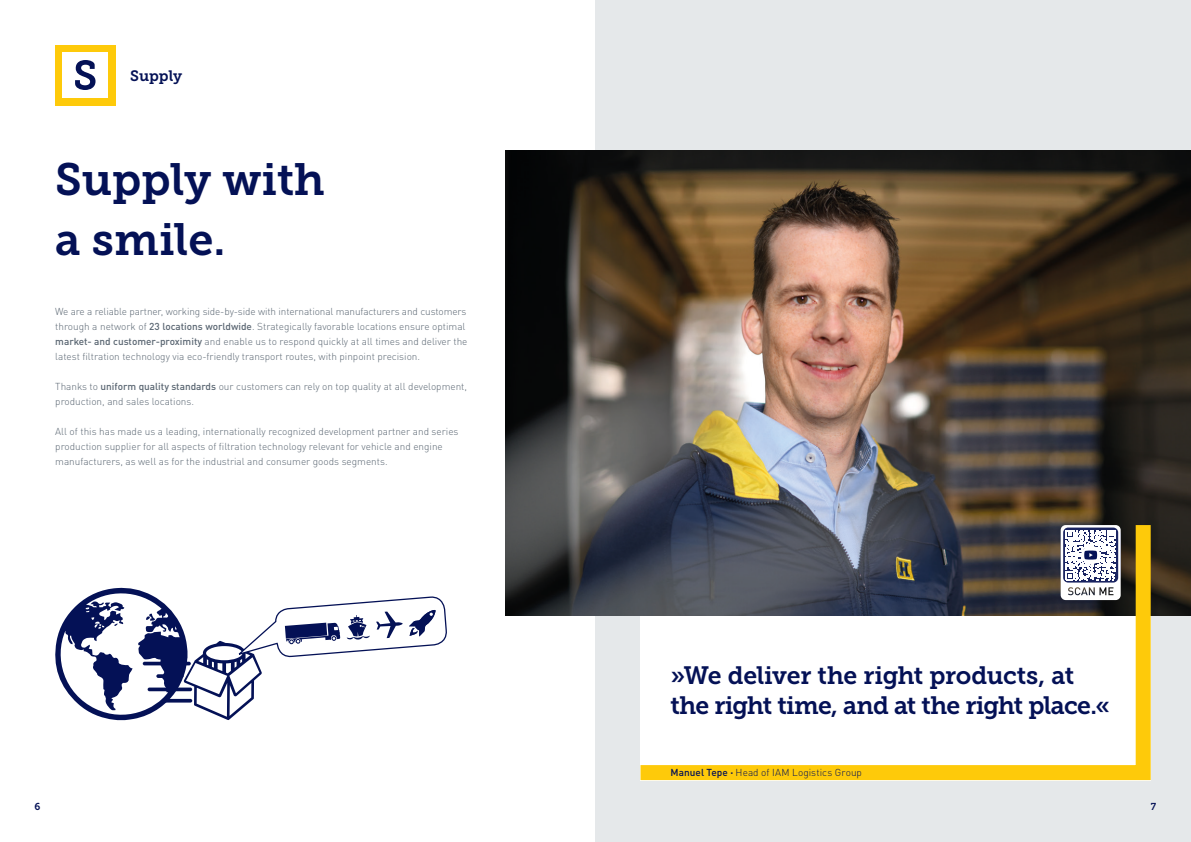
<style>
.page{position:relative;width:1191px;height:842px;background:#fff}
.page>*{position:absolute;margin:0;border:0;box-sizing:border-box;transform-origin:0 0}
.t1{font:45px/60px "Museo Slab 700";color:#041156}
.Einf__Abs{font:25px/30px "Museo Slab 700";letter-spacing:-.025em;color:#041156}
.t2{font:15px "Museo Slab 700";letter-spacing:-.005em;color:#041156}
.t3{font:300 10px/15px "DIN Pro";color:#596571}
.t4{font:300 10px "DIN Pro";letter-spacing:.005em;color:#041156}
.t5{font:10px "Museo Slab 700";color:#041156}
.s1{font-weight:500}
.s2{font-weight:700}
</style>
<div class="page">
<div style="left:595px;top:0;width:596px;height:842px;background:#e5e8ea"></div>
<img style="left:506px;top:150px;width:685px;height:465px">
<div style="left:55px;top:45px;width:60px;height:60px;background:#feca0a"></div>
<div style="left:63px;top:52px;width:45px;height:46px;background:#fff"></div>
<svg style="left:75px;top:60px;width:20px;height:30px"></svg>
<svg style="left:625px;top:510px;width:533px;height:271px;background:#bab7ab"></svg>
<svg style="left:55px;top:587px;width:392px;height:134px"></svg>
<svg style="left:1060px;top:525px;width:60px;height:75px;background:#c0c2d0"></svg>
<p class="t2" style="left:130px;top:67px;width:53px">Supply</p>
<p class="t1" style="left:55px;top:150px;width:271px">Supply with a smile.</p>
<p class="t3" style="left:55px;top:303px;width:414px">We are a reliable partner, working side-by-side with international manufacturers and customers through a network of <span class="s1">23 locations worldwide</span>. Strategically favorable locations ensure optimal <span class="s1">market- and customer-proximity</span> and enable us to respond quickly at all times and deliver the latest filtration technology via eco-friendly transport routes, with pinpoint precision.</p>
<p class="t3" style="left:55px;top:378px;width:413px">Thanks to <span class="s1">uniform quality standards</span> our customers can rely on top quality at all development, production, and sales locations.</p>
<p class="t3" style="left:55px;top:423px;width:405px">All of this has made us a leading, internationally recognized development partner and series production supplier for all aspects of filtration technology relevant for vehicle and engine manufacturers, as well as for the industrial and consumer goods segments.</p>
<p class="Einf__Abs" style="left:670px;top:661px;width:441px">»We deliver the right products, at the right time, and at the right place.«</p>
<p class="t4" style="left:670px;top:765px;width:193px"><span class="s1">Manuel Tepe</span> <span class="s2">·</span> Head of IAM Logistics Group</p>
<p class="t5" style="left:34px;top:801px;width:7px">6</p>
<p class="t5" style="left:1150px;top:801px;width:7px">7</p>
</div>
